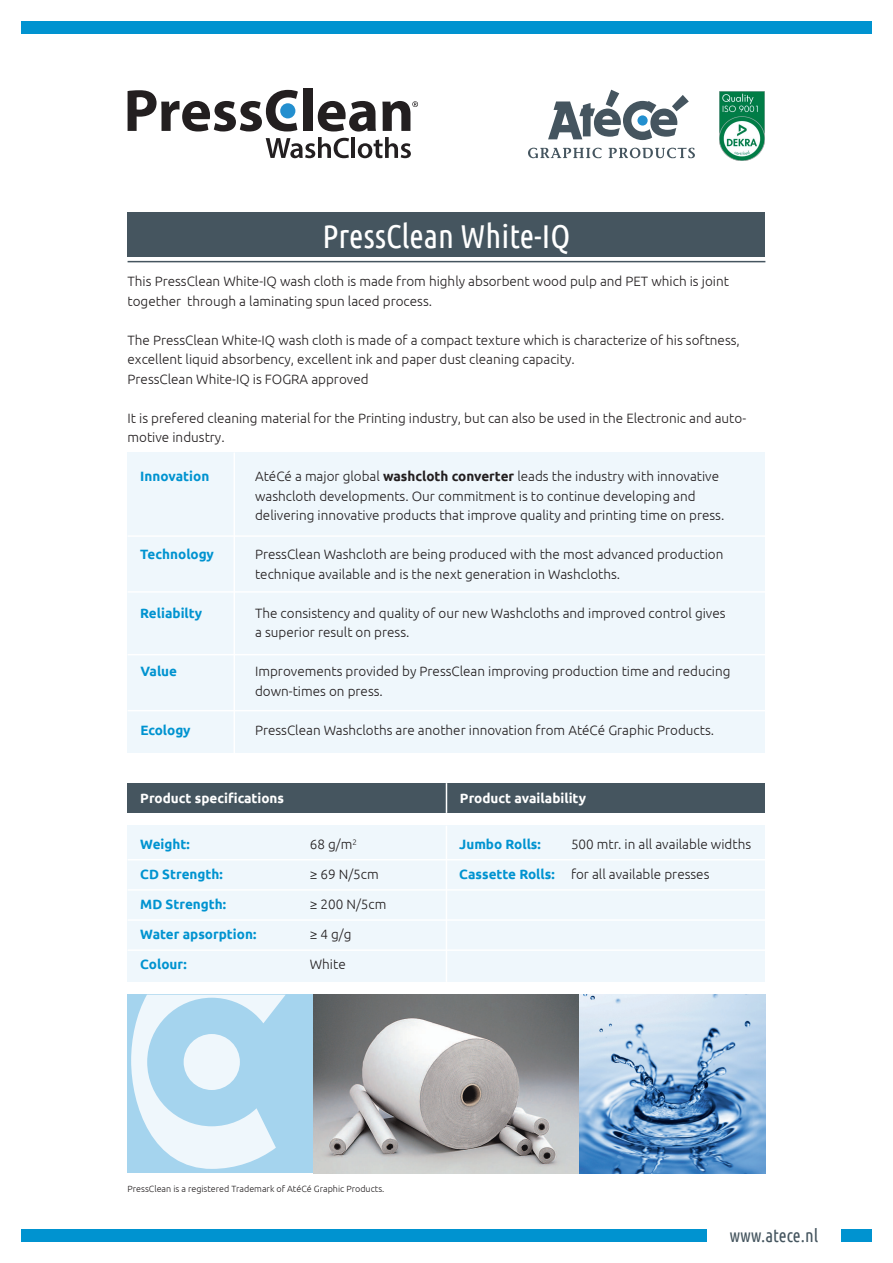
<style>
.page{position:relative;width:893px;height:1263px;background:#fff}
.page>*{position:absolute;margin:0;border:0;box-sizing:border-box;transform-origin:0 0}
.t1{font:33px "Ubuntu Condensed";color:#fff}
.t2{font:18px "Ubuntu Condensed";color:#45555f}
.t3{font:300 13.5px/19.5px "Ubuntu";color:#231f20}
.t4{font:700 13.5px "Ubuntu";color:#0093d0}
.t5{font:700 13.5px "Ubuntu";color:#fff}
.t6{font:300 9px "Ubuntu";color:#231f20}
.s1{font-weight:700}
.s2{font-weight:700;color:#0093d0}
</style>
<div class="page">
<img style="left:313px;top:995px;width:452px;height:178px">
<div style="left:128px;top:995px;width:185px;height:178px;background:#a5d4ee"></div>
<svg style="left:131px;top:995px;width:154px;height:174px"></svg>
<div style="left:21px;top:1229px;width:851px;height:13px;background:#0093d0"></div>
<div style="left:21px;top:21px;width:851px;height:13px;background:#0093d0"></div>
<div style="left:707px;top:1225px;width:134px;height:21px;background:#fff"></div>
<svg style="left:528px;top:148px;width:74px;height:10px"></svg>
<svg style="left:608px;top:148px;width:87px;height:10px"></svg>
<svg style="left:548px;top:90px;width:141px;height:50px"></svg>
<div style="left:303px;top:88px;width:9px;height:43px;background:#231f20"></div>
<svg style="left:128px;top:90px;width:290px;height:68px"></svg>
<div style="left:128px;top:452px;width:637px;height:301px;background:#eff7fc"></div>
<hr style="left:128px;top:535px;width:637px;height:2px;background:#fff">
<hr style="left:128px;top:591px;width:637px;height:2px;background:#fff">
<hr style="left:128px;top:654px;width:637px;height:1px;background:#fff">
<hr style="left:128px;top:710px;width:637px;height:1px;background:#fff">
<hr style="left:234px;top:452px;width:1px;height:301px;background:#fff">
<div style="left:128px;top:213px;width:637px;height:44px;background:#45555f"></div>
<hr style="left:128px;top:261px;width:637px;height:1px;background:#45555f">
<div style="left:128px;top:826px;width:637px;height:156px;background:#eff7fc"></div>
<hr style="left:128px;top:859px;width:637px;height:1px;background:#fff">
<hr style="left:128px;top:889px;width:637px;height:2px;background:#fff">
<hr style="left:128px;top:919px;width:637px;height:2px;background:#fff">
<hr style="left:128px;top:949px;width:637px;height:2px;background:#fff">
<hr style="left:446px;top:826px;width:1px;height:156px;background:#fff">
<div style="left:128px;top:783px;width:637px;height:30px;background:#45555f"></div>
<hr style="left:446px;top:783px;width:1px;height:30px;background:#fff">
<img style="left:720px;top:91px;width:44px;height:69px">
<h1 class="t1" style="left:323px;top:215px;width:249px">PressClean White-IQ</h1>
<p class="t3" style="left:128px;top:271px;width:603px">This PressClean White-IQ wash cloth is made from highly absorbent wood pulp and PET which is joint together through a laminating spun laced process.</p>
<p class="t3" style="left:128px;top:330px;width:614px">The PressClean White-IQ wash cloth is made of a compact texture which is characterize of his softness, excellent liquid absorbency, excellent ink and paper dust cleaning capacity.<br>PressClean White-IQ is FOGRA approved</p>
<p class="t3" style="left:128px;top:408px;width:620px">It is prefered cleaning material for the Printing industry, but can also be used in the Electronic and auto&shy;motive industry.</p>
<p class="t4" style="left:140px;top:468px;width:70px">Innovation</p>
<p class="t3" style="left:255px;top:466px;width:471px">AtéCé a major global <span class="s1">washcloth converter</span> leads the industry with innovative washcloth developments. Our commitment is to continue developing and delivering innovative products that improve quality and printing time on press.</p>
<p class="t4" style="left:140px;top:546px;width:75px">Technology</p>
<p class="t3" style="left:255px;top:544px;width:470px">PressClean Washcloth are being produced with the most advanced production technique available and is the next generation in Washcloths.</p>
<p class="t4" style="left:140px;top:605px;width:64px">Reliabilty</p>
<p class="t3" style="left:255px;top:603px;width:472px">The consistency and quality of our new Washcloths and improved control gives a superior result on press.</p>
<p class="t4" style="left:140px;top:663px;width:38px">Value</p>
<p class="t3" style="left:255px;top:661px;width:477px">Improvements provided by PressClean improving production time and reducing down-times on press.</p>
<p class="t4" style="left:140px;top:722px;width:52px">Ecology</p>
<p class="t3" style="left:255px;top:720px;width:461px">PressClean Washcloths are another innovation from AtéCé Graphic Products.</p>
<p class="t5" style="left:140px;top:790px;width:145px">Product specifications</p>
<p class="t5" style="left:460px;top:790px;width:128px">Product availability</p>
<p class="t4" style="left:140px;top:836px;width:51px">Weight:</p>
<p class="t3" style="left:328px;top:834px;width:30px">g/m<sup>2</sup></p>
<p class="t4" style="left:140px;top:866px;width:84px">CD Strength:</p>
<p class="t3" style="left:310px;top:864px;width:70px">≥ 69 N/5cm</p>
<p class="t4" style="left:140px;top:896px;width:87px">MD Strength:</p>
<p class="t3" style="left:310px;top:894px;width:78px">≥ 200 N/5cm</p>
<p class="t4" style="left:140px;top:926px;width:118px">Water apsorption:</p>
<p class="t3" style="left:310px;top:924px;width:43px">≥ 4 g/g</p>
<p class="t4" style="left:140px;top:956px;width:48px">Colour:</p>
<p class="t3" style="left:310px;top:954px;width:37px">White</p>
<p class="t4" style="left:459px;top:836px;width:83px">Jumbo Rolls:</p>
<p class="t3" style="left:571px;top:834px;width:182px">500 mtr. in all available widths</p>
<p class="t3" style="left:459px;top:864px;width:252px"><span class="s2">Cassette Rolls:</span> for all available presses</p>
<p class="t6" style="left:128px;top:1183px;width:258px">PressClean is a registered Trademark of AtéCé Graphic Products.</p>
<h2 class="t2" style="left:730px;top:1225px;width:90px">www.atece.nl</h2>
</div>
